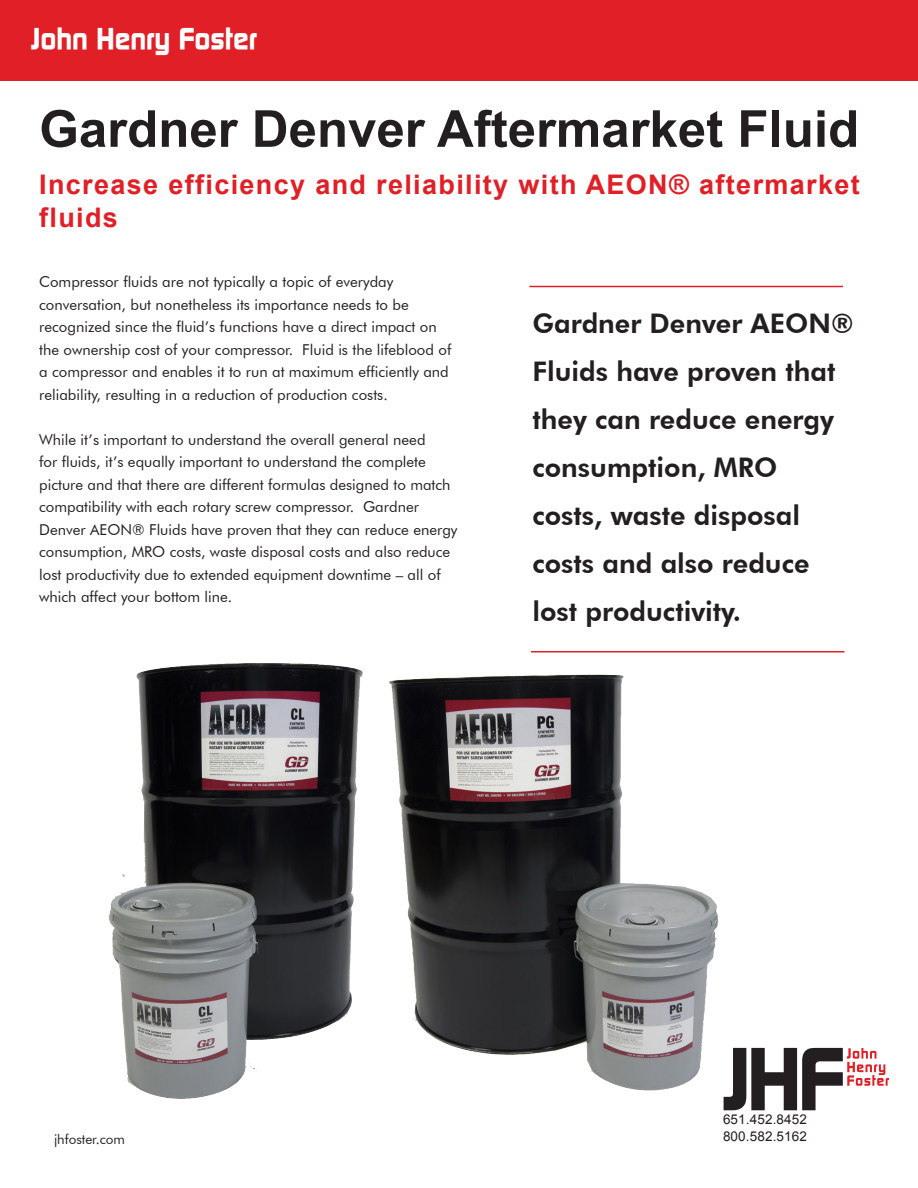
<style>
.page{position:relative;width:918px;height:1188px;background:#fff}
.page>*{position:absolute;margin:0;border:0;box-sizing:border-box;transform-origin:0 0}
.t1{font:700 51px "Arial";color:#231f20}
.t2{font:700 30px "Continuum";color:#fff}
.t3{font:800 27px/48px "Futura BT";color:#231f20}
.t4{font:700 27px/33px "Arial";letter-spacing:.05em;color:#e01f26}
.t5{font:15px/22.5px "Futura BT";color:#231f20}
.t6{font:13.5px "Arial";letter-spacing:.01em;color:#231f20}
.t7{font:13.5px "Futura BT";color:#231f20}
</style>
<div class="page">
<hr style="left:530px;top:286px;width:313px;height:1px;background:#e01f26">
<hr style="left:531px;top:651px;width:313px;height:1px;background:#e01f26">
<div style="left:0;top:0;width:918px;height:81px;background:#e01f26"></div>
<svg style="left:724px;top:1048px;width:165px;height:62px"></svg>
<img style="left:108px;top:663px;width:255px;height:436px">
<img style="left:389px;top:674px;width:338px;height:425px">
<p class="t2" style="left:31px;top:19px;width:228px">John Henry Foster</p>
<p class="t1" style="left:39px;top:95px;width:821px">Gardner Denver Aftermarket Fluid</p>
<p class="t4" style="left:39px;top:169px;width:822px">Increase efficiency and reliability with AEON® aftermarket fluids</p>
<p class="t5" style="left:39px;top:270px;width:414px">Compressor fluids are not typically a topic of everyday conversation, but nonetheless its importance needs to be recognized since the fluid’s functions have a direct impact on the ownership cost of your compressor. Fluid is the lifeblood of a compressor and enables it to run at maximum efficiently and reliability, resulting in a reduction of production costs.</p>
<p class="t5" style="left:39px;top:428px;width:420px">While it’s important to understand the overall general need<br>for fluids, it’s equally important to understand the complete picture and that there are different formulas designed to match compatibility with each rotary screw compressor. Gardner Denver AEON® Fluids have proven that they can reduce energy consumption, MRO costs, waste disposal costs and also reduce lost productivity due to extended equipment downtime – all of which affect your bottom line.</p>
<p class="t3" style="left:532px;top:299px;width:323px">Gardner Denver AEON®<br>Fluids have proven that they can reduce energy consumption, MRO costs, waste disposal costs and also reduce lost productivity.</p>
<p class="t7" style="left:54px;top:1131px;width:72px">jhfoster.com</p>
<p class="t6" style="left:723px;top:1111px;width:86px">651.452.8452</p>
<p class="t6" style="left:723px;top:1127px;width:86px">800.582.5162</p>
</div>
